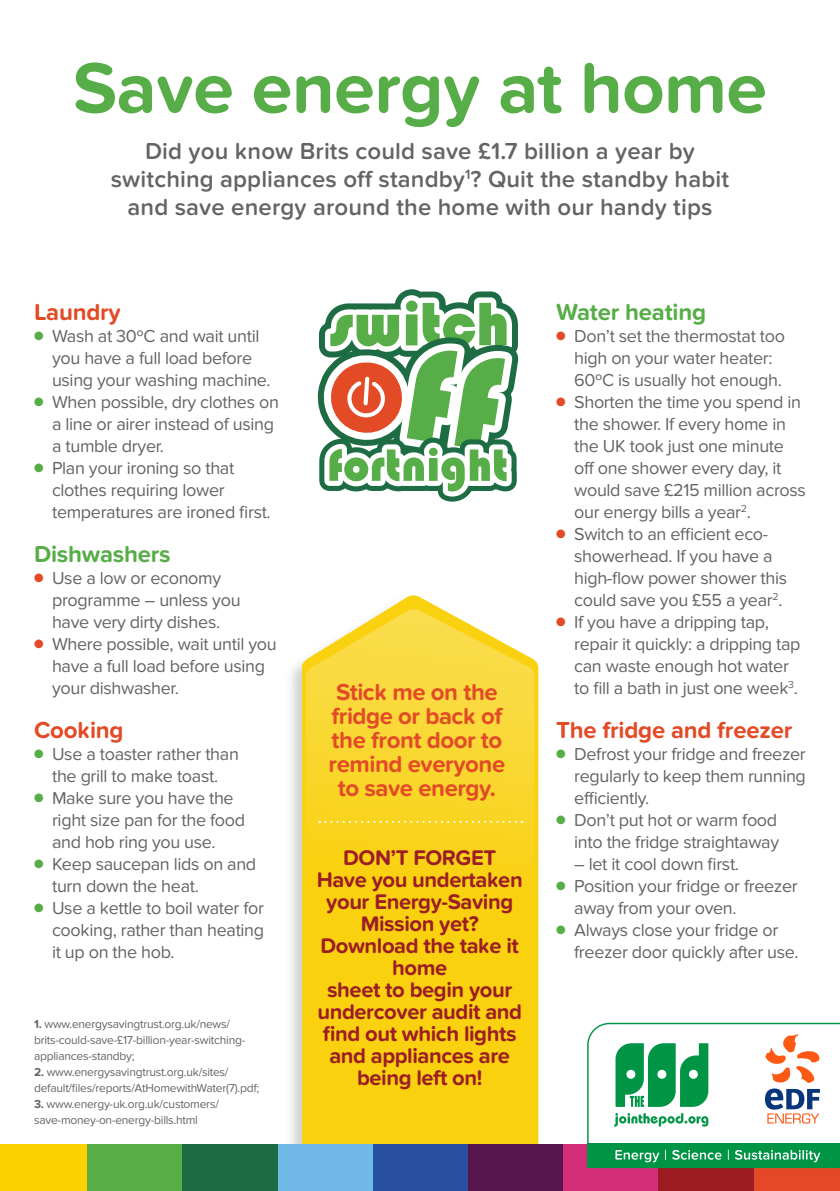
<style>
.page{position:relative;width:840px;height:1191px;background:#fff}
.page>*{position:absolute;margin:0;border:0;box-sizing:border-box;transform-origin:0 0}
.t1{font:700 74px "Proxima Nova Soft";letter-spacing:-.01em;color:#57ad47}
.t2{font:600 24px/28px "Proxima Nova Soft";letter-spacing:.005em;color:#636466;text-align:center}
.t3{font:700 24px/24px "Proxima Nova Soft";letter-spacing:-.02em;color:#e24b26;text-align:center}
.t4{font:700 24px "Proxima Nova Soft";letter-spacing:-.01em;color:#57ad47}
.t5{font:700 22px/22px "Proxima Nova Soft";letter-spacing:-.02em;color:#9c1d25;text-align:center}
.t6{font:18px/22px "Proxima Nova Soft";letter-spacing:-.02em;color:#636466}
.t7{font:12px/16px "Proxima Nova Soft";letter-spacing:-.02em;color:#636466}
.s1{color:#57ad47}
.s2{color:#e24b26}
.s3{font-weight:700}
</style>
<div class="page">
<div style="left:284px;top:594px;width:258px;height:583px;background:#000;opacity:.2"></div>
<div style="left:302px;top:594px;width:236px;height:549px;background:#f9d10e"></div>
<svg style="left:306px;top:763px;width:228px;height:160px;background:#f9d31c"></svg>
<div style="left:752px;top:1143px;width:87px;height:48px;background:#e34926"></div>
<div style="left:657px;top:1143px;width:95px;height:48px;background:#9b1c22"></div>
<div style="left:562px;top:1143px;width:95px;height:48px;background:#d52e79"></div>
<div style="left:467px;top:1143px;width:95px;height:48px;background:#56164c"></div>
<div style="left:372px;top:1143px;width:95px;height:48px;background:#2850a1"></div>
<div style="left:277px;top:1143px;width:95px;height:48px;background:#71bae7"></div>
<div style="left:182px;top:1143px;width:95px;height:48px;background:#1c6b42"></div>
<div style="left:87px;top:1143px;width:95px;height:48px;background:#58ad47"></div>
<div style="left:0;top:1143px;width:87px;height:48px;background:#fbd200"></div>
<svg style="left:587px;top:1022px;width:252px;height:146px"></svg>
<svg style="left:375px;top:821px;width:147px;height:2px"></svg>
<svg style="left:307px;top:763px;width:68px;height:428px;background:#e9ce2a"></svg>
<svg style="left:298px;top:289px;width:238px;height:474px"></svg>
<h1 class="t1" style="left:73px;top:45px;width:695px">Save energy at home</h1>
<h2 class="t2" style="left:111px;top:137px;width:619px">Did you know Brits could save £1.7 billion a year by switching appliances off standby<sup>1</sup>? Quit the standby habit and save energy around the home with our handy tips</h2>
<h2 class="t3" style="left:34px;top:300px;width:88px">Laundry</h2>
<p class="t6" style="left:52px;top:325px;width:220px;text-indent:-18px"><span class="s1">●</span> Wash at 30ºC and wait until you have a full load before using your washing machine.</p>
<p class="t6" style="left:52px;top:391px;width:228px;text-indent:-18px"><span class="s1">●</span> When possible, dry clothes on a line or airer instead of using a tumble dryer.</p>
<p class="t6" style="left:52px;top:457px;width:220px;text-indent:-18px"><span class="s1">●</span> Plan your ironing so that clothes requiring lower temperatures are ironed first.</p>
<h2 class="t4" style="left:34px;top:540px;width:138px">Dishwashers</h2>
<p class="t6" style="left:52px;top:567px;width:190px;text-indent:-18px"><span class="s2">●</span> Use a low or economy programme – unless you have very dirty dishes.</p>
<p class="t6" style="left:52px;top:633px;width:226px;text-indent:-18px"><span class="s2">●</span> Where possible, wait until you have a full load before using your dishwasher.</p>
<h2 class="t3" style="left:34px;top:718px;width:91px">Cooking</h2>
<p class="t6" style="left:34px;top:743px;width:206px;text-align:center"><span class="s1">●</span> Use a toaster rather than the grill to make toast.</p>
<p class="t6" style="left:52px;top:787px;width:194px;text-indent:-18px"><span class="s1">●</span> Make sure you have the right size pan for the food and hob ring you use.</p>
<p class="t6" style="left:52px;top:853px;width:206px;text-indent:-18px"><span class="s1">●</span> Keep saucepan lids on and turn down the heat.</p>
<p class="t6" style="left:52px;top:897px;width:213px;text-align:justify;text-indent:-18px"><span class="s1">●</span> Use a kettle to boil water for cooking, rather than heating it up on the hob.</p>
<p class="t7" style="left:34px;top:1016px;width:213px"><span class="s3">1.</span> www.energysavingtrust.org.uk/news/ brits-could-save-£17-billion-year-switching&shy;appliances-standby;</p>
<p class="t7" style="left:34px;top:1064px;width:226px"><span class="s3">2.</span> www.energysavingtrust.org.uk/sites/ default/files/reports/AtHomewithWater(7).pdf;</p>
<p class="t7" style="left:34px;top:1096px;width:186px"><span class="s3">3.</span> www.energy-uk.org.uk/customers/ save-money-on-energy-bills.html</p>
<h2 class="t3" style="left:328px;top:680px;width:178px">Stick me on the fridge or back of the front door to remind everyone to save energy.</h2>
<p class="t5" style="left:316px;top:847px;width:207px">DON’T FORGET<br>Have you undertaken your Energy-Saving<br>Mission yet?<br>Download the take it home<br>sheet to begin your undercover audit and find out which lights and appliances are being left on!</p>
<h2 class="t4" style="left:556px;top:298px;width:151px">Water heating</h2>
<p class="t6" style="left:574px;top:325px;width:212px;text-indent:-18px"><span class="s2">●</span> Don’t set the thermostat too high on your water heater:<br>60ºC is usually hot enough.</p>
<p class="t6" style="left:574px;top:391px;width:233px;text-indent:-18px"><span class="s2">●</span> Shorten the time you spend in the shower. If every home in the UK took just one minute off one shower every day, it would save £215 million across our energy bills a year<sup>2</sup>.</p>
<p class="t6" style="left:574px;top:523px;width:214px;text-indent:-18px"><span class="s2">●</span> Switch to an efficient eco&shy;showerhead. If you have a high-flow power shower this could save you £55 a year<sup>2</sup>.</p>
<p class="t6" style="left:574px;top:611px;width:228px;text-indent:-18px"><span class="s2">●</span> If you have a dripping tap, repair it quickly: a dripping tap can waste enough hot water to fill a bath in just one week<sup>3</sup>.</p>
<h2 class="t3" style="left:556px;top:718px;width:237px">The fridge and freezer</h2>
<p class="t6" style="left:574px;top:743px;width:233px;text-align:justify;text-indent:-18px"><span class="s1">●</span> Defrost your fridge and freezer regularly to keep them running efficiently.</p>
<p class="t6" style="left:556px;top:809px;width:224px;text-align:right"><span class="s1">●</span> Don’t put hot or warm food into the fridge straightaway</p>
<p class="t6" style="left:574px;top:853px;width:166px">– let it cool down first.</p>
<p class="t6" style="left:574px;top:875px;width:225px;text-indent:-18px"><span class="s1">●</span> Position your fridge or freezer away from your oven.</p>
<p class="t6" style="left:574px;top:919px;width:226px;text-indent:-18px"><span class="s1">●</span> Always close your fridge or freezer door quickly after use.</p>
</div>
